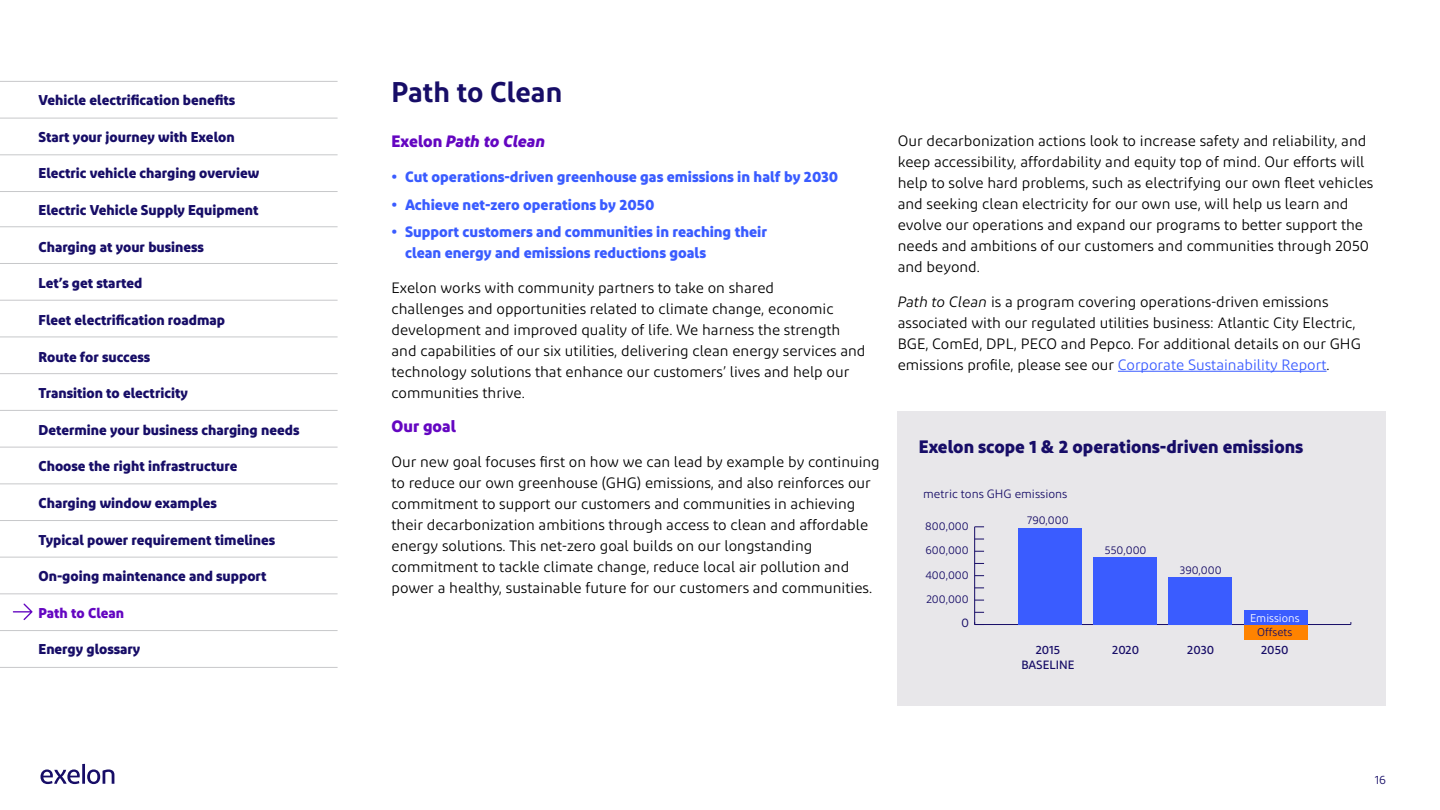
<style>
.page{position:relative;width:1440px;height:810px;background:#fff}
.page>*{position:absolute;margin:0;border:0;box-sizing:border-box;transform-origin:0 0}
.Page_Head{font:600 28.5px "Diodrum";color:#170d67}
.Sidebar_Blue_Head{font:700 18px "Diodrum";color:#170d67}
.Body_Purple_Head{font:italic 700 16.5px "Diodrum";color:#6406c1}
.Body_Purple_Head-2{font:700 16.5px "Diodrum";color:#6406c1}
.Body{font:15px/21px "Diodrum";color:#000}
.Body_Bullets{font:700 15px "Diodrum";color:#3a5cff}
.Body_Bullets__Last_B{font:700 15px/21px "Diodrum";color:#3a5cff}
.t1{font:700 14.25px "Diodrum";color:#170d67}
.t2{font:700 14.25px "Diodrum";color:#6406c1}
.Image{font:12px "Diodrum";color:#170d67}
.Image-2{font:500 12px/14.4px "Diodrum";color:#170d67;text-align:center}
.Image-3{font:11.25px "Diodrum";color:#170d67}
.Image-4{font:11.25px/14.7px "Diodrum";color:#fff;text-align:center}
.Image-5{font:11.25px "Benton Sans";color:#170d67}
.s1{font-style:normal}
.s2{font-style:italic}
.s3{color:#3a5cff}
.s4{color:#170d67}
</style>
<div class="page">
<hr style="left:0;top:81px;width:338px;height:1px;background:#c7c8ca">
<hr style="left:0;top:118px;width:338px;height:1px;background:#c7c8ca">
<hr style="left:0;top:154px;width:338px;height:1px;background:#c7c8ca">
<hr style="left:0;top:191px;width:338px;height:1px;background:#c7c8ca">
<hr style="left:0;top:226px;width:338px;height:1px;background:#c7c8ca">
<hr style="left:0;top:263px;width:338px;height:1px;background:#c7c8ca">
<hr style="left:0;top:300px;width:338px;height:1px;background:#c7c8ca">
<hr style="left:0;top:337px;width:338px;height:1px;background:#c7c8ca">
<hr style="left:0;top:373px;width:338px;height:1px;background:#c7c8ca">
<hr style="left:0;top:410px;width:338px;height:1px;background:#c7c8ca">
<hr style="left:0;top:447px;width:338px;height:1px;background:#c7c8ca">
<hr style="left:0;top:483px;width:338px;height:1px;background:#c7c8ca">
<hr style="left:0;top:520px;width:338px;height:1px;background:#c7c8ca">
<hr style="left:0;top:557px;width:338px;height:1px;background:#c7c8ca">
<hr style="left:0;top:593px;width:338px;height:1px;background:#c7c8ca">
<hr style="left:0;top:630px;width:338px;height:1px;background:#c7c8ca">
<hr style="left:0;top:667px;width:338px;height:1px;background:#c7c8ca">
<svg style="left:40px;top:764px;width:74px;height:20px"></svg>
<hr style="left:1118px;top:371px;width:208px;height:1px;background:#3a5cff">
<div style="left:898px;top:411px;width:488px;height:295px;background:#e8e7ea"></div>
<hr style="left:974px;top:624px;width:377px;height:1px;background:#170d67">
<hr style="left:974px;top:527px;width:1px;height:98px;background:#170d67">
<div style="left:1243px;top:610px;width:64px;height:15px;background:#3a5cff"></div>
<div style="left:1243px;top:625px;width:64px;height:14px;background:#ff8300"></div>
<div style="left:1168px;top:577px;width:64px;height:48px;background:#3a5cff"></div>
<div style="left:1093px;top:557px;width:64px;height:68px;background:#3a5cff"></div>
<div style="left:1018px;top:528px;width:64px;height:97px;background:#3a5cff"></div>
<svg style="left:13px;top:604px;width:20px;height:16px"></svg>
<p class="t1" style="left:38px;top:91px;width:198px">Vehicle electrification benefits</p>
<p class="t1" style="left:38px;top:127px;width:198px">Start your journey with Exelon</p>
<p class="t1" style="left:38px;top:164px;width:222px">Electric vehicle charging overview</p>
<p class="t1" style="left:38px;top:201px;width:221px">Electric Vehicle Supply Equipment</p>
<p class="t1" style="left:38px;top:237px;width:167px">Charging at your business</p>
<p class="t1" style="left:38px;top:274px;width:105px">Let’s get started</p>
<p class="t1" style="left:38px;top:310px;width:188px">Fleet electrification roadmap</p>
<p class="t1" style="left:38px;top:347px;width:113px">Route for success</p>
<p class="t1" style="left:38px;top:384px;width:151px">Transition to electricity</p>
<p class="t1" style="left:38px;top:420px;width:262px">Determine your business charging needs</p>
<p class="t1" style="left:38px;top:457px;width:200px">Choose the right infrastructure</p>
<p class="t1" style="left:38px;top:494px;width:180px">Charging window examples</p>
<p class="t1" style="left:38px;top:530px;width:238px">Typical power requirement timelines</p>
<p class="t1" style="left:38px;top:567px;width:229px">On-going maintenance and support</p>
<p class="t2" style="left:38px;top:603px;width:87px">Path to Clean</p>
<p class="t1" style="left:38px;top:640px;width:103px">Energy glossary</p>
<p class="Page_Head" style="left:391px;top:74px;width:172px">Path to Clean</p>
<p class="Body_Purple_Head" style="left:391px;top:131px;width:155px"><span class="s1">Exelon</span> Path to Clean</p>
<p class="Body_Bullets" style="left:391px;top:167px;width:448px">• Cut operations-driven greenhouse gas emissions in half by 2030</p>
<p class="Body_Bullets" style="left:391px;top:194px;width:264px">• Achieve net-zero operations by 2050</p>
<p class="Body_Bullets__Last_B" style="left:405px;top:221px;width:364px;text-indent:-14px">• Support customers and communities in reaching their clean energy and emissions reductions goals</p>
<p class="Body" style="left:391px;top:277px;width:475px">Exelon works with community partners to take on shared<br>challenges and opportunities related to climate change, economic development and improved quality of life. We harness the strength and capabilities of our six utilities, delivering clean energy services and technology solutions that enhance our customers’ lives and help our communities thrive.</p>
<p class="Body_Purple_Head-2" style="left:391px;top:416px;width:66px">Our goal</p>
<p class="Body" style="left:391px;top:451px;width:490px">Our new goal focuses first on how we can lead by example by continuing to reduce our own greenhouse (GHG) emissions, and also reinforces our commitment to support our customers and communities in achieving their decarbonization ambitions through access to clean and affordable energy solutions. This net-zero goal builds on our longstanding commitment to tackle climate change, reduce local air pollution and power a healthy, sustainable future for our customers and communities.</p>
<p class="Body" style="left:898px;top:130px;width:477px">Our decarbonization actions look to increase safety and reliability, and keep accessibility, affordability and equity top of mind. Our efforts will help to solve hard problems, such as electrifying our own fleet vehicles and seeking clean electricity for our own use, will help us learn and evolve our operations and expand our programs to better support the needs and ambitions of our customers and communities through 2050 and beyond.</p>
<p class="Body" style="left:898px;top:291px;width:464px"><span class="s2">Path to Clean</span> is a program covering operations-driven emissions associated with our regulated utilities business: Atlantic City Electric, BGE, ComEd, DPL, PECO and Pepco. For additional details on our GHG emissions profile, please see our <span class="s3">Corporate Sustainability Report</span>.</p>
<p class="Sidebar_Blue_Head" style="left:919px;top:434px;width:386px">Exelon scope 1 &amp; 2 operations-driven emissions</p>
<p class="Image" style="left:923px;top:487px;width:146px">metric tons GHG emissions</p>
<p class="Image-3" style="left:925px;top:519px;width:45px">800,000</p>
<p class="Image-3" style="left:1027px;top:513px;width:43px">790,000</p>
<p class="Image-3" style="left:925px;top:543px;width:45px">600,000</p>
<p class="Image-3" style="left:1105px;top:543px;width:43px">550,000</p>
<p class="Image-3" style="left:925px;top:568px;width:45px">400,000</p>
<p class="Image-3" style="left:1180px;top:563px;width:43px">390,000</p>
<p class="Image-3" style="left:926px;top:592px;width:44px">200,000</p>
<p class="Image-5" style="left:961px;top:617px;width:9px">0</p>
<p class="Image-4" style="left:1250px;top:610px;width:51px">Emissions<br><span class="s4">Offsets</span></p>
<p class="Image-2" style="left:1021px;top:643px;width:55px">2015<br>BASELINE</p>
<p class="Image-2" style="left:1112px;top:643px;width:28px">2020</p>
<p class="Image-2" style="left:1187px;top:643px;width:28px">2030</p>
<p class="Image-2" style="left:1261px;top:643px;width:29px">2050</p>
<p class="Image" style="left:1375px;top:772px;width:13px">16</p>
</div>
